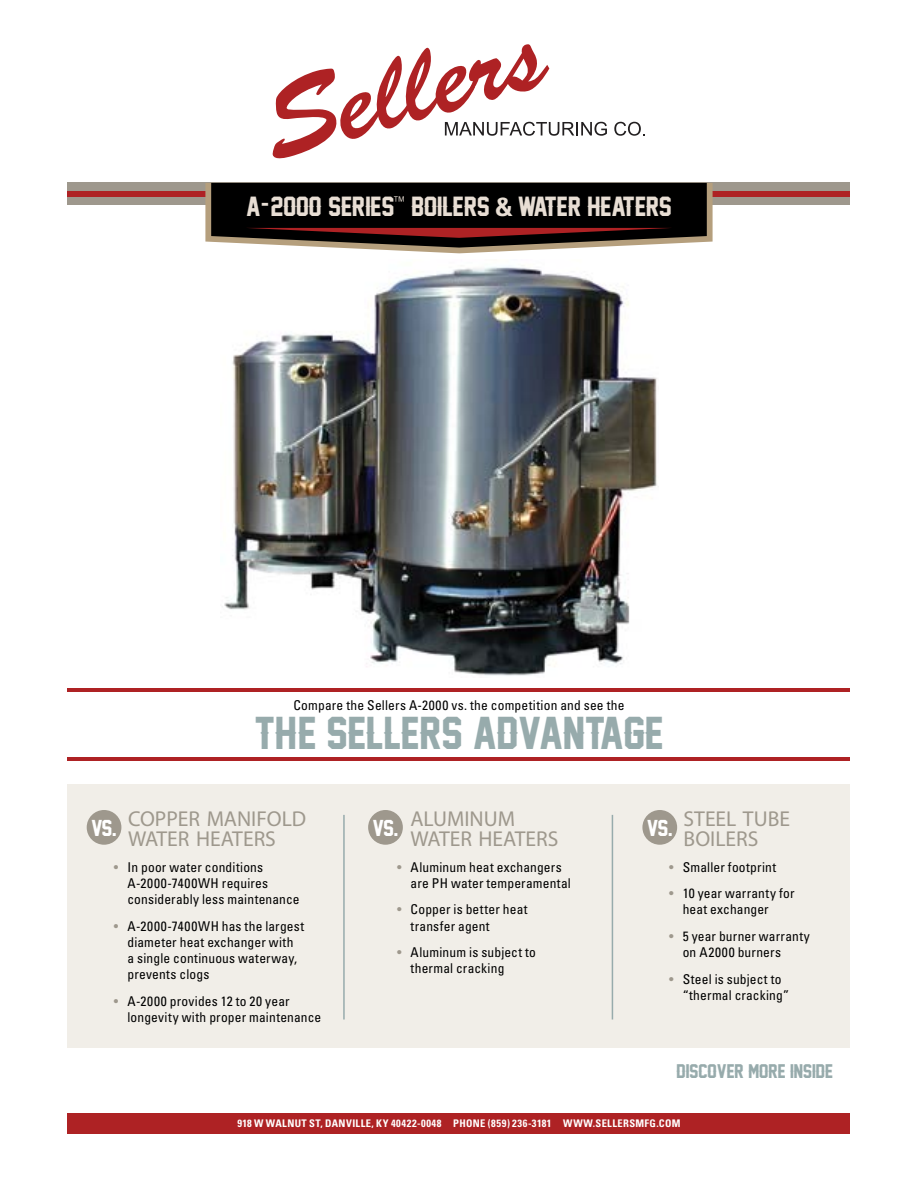
<style>
.page{position:relative;width:918px;height:1188px;background:#fff}
.page>*{position:absolute;margin:0;border:0;box-sizing:border-box;transform-origin:0 0}
.t1{font:42px "Legend M54";color:#97abac}
.t2{font:25.35px "Legend M54";color:#e8ded4}
.t3{font:21.6px/20.2px "Myriad Pro";color:#9e988d}
.t4{font:21px "Legend M54";color:#fff}
.t5{font:18px "Legend M54";color:#97abac}
.t6{font:condensed 13.5px/16.2px "Univers";letter-spacing:.015em;color:#000}
.t7{font:700 condensed 10.5px "Univers";letter-spacing:.045em;color:#fff}
.s1{font-family:"Univers";font-weight:700;font-stretch:condensed}
.s2{color:#9e988d}
</style>
<div class="page">
<div style="left:68px;top:784px;width:782px;height:264px;background:#f1eee8"></div>
<img style="left:224px;top:266px;width:433px;height:410px">
<div style="left:68px;top:183px;width:782px;height:22px;background:#9e988d"></div>
<div style="left:68px;top:191px;width:782px;height:6px;background:#ae2224"></div>
<svg style="left:272px;top:44px;width:335px;height:115px"></svg>
<svg style="left:614px;top:122px;width:31px;height:14px"></svg>
<div style="left:68px;top:1113px;width:782px;height:21px;background:#ae2224"></div>
<svg style="left:205px;top:183px;width:508px;height:70px;background:#302623"></svg>
<hr style="left:68px;top:688px;width:782px;height:4px;background:#ae2224">
<hr style="left:68px;top:757px;width:782px;height:4px;background:#ae2224">
<hr style="left:343px;top:815px;width:2px;height:205px;background:#97abac">
<hr style="left:612px;top:815px;width:1px;height:205px;background:#97abac">
<div style="left:87px;top:810px;width:34px;height:35px;background:#9e988d;border-radius:50%"></div>
<div style="left:368px;top:810px;width:35px;height:35px;background:#9e988d;border-radius:50%"></div>
<div style="left:642px;top:810px;width:35px;height:35px;background:#9e988d;border-radius:50%"></div>
<h2 class="t2" style="left:246px;top:192px;width:427px">A<sup>-</sup>-2000 SERIES<sup>™</sup> BOILERS <span class="s1">&amp;</span> WATER HEATERS</h2>
<p class="t6" style="left:293px;top:697px;width:333px">Compare the Sellers A-2000 vs. the competition and see the</p>
<h1 class="t1" style="left:254px;top:710px;width:411px">THE SELLERS ADVANTAGE</h1>
<h3 class="t3" style="left:128px;top:808px;width:180px">COPPER MANIFOLD<br>WATER HEATERS</h3>
<p class="t6" style="left:127px;top:859px;width:174px;text-indent:-14px"><span class="s2">•</span> In poor water conditions<br>A-2000-7400WH requires considerably less maintenance</p>
<p class="t6" style="left:127px;top:918px;width:178px;text-indent:-14px"><span class="s2">•</span> A-2000-7400WH has the largest diameter heat exchanger with<br>a single continuous waterway, prevents clogs</p>
<p class="t6" style="left:127px;top:993px;width:195px;text-indent:-14px"><span class="s2">•</span> A-2000 provides 12 to 20 year longevity with proper maintenance</p>
<h3 class="t4" style="left:91px;top:816px;width:27px">VS.</h3>
<h3 class="t4" style="left:373px;top:816px;width:27px">VS.</h3>
<h3 class="t3" style="left:410px;top:808px;width:149px">ALUMINUM<br>WATER HEATERS</h3>
<p class="t6" style="left:411px;top:859px;width:162px;text-indent:-14px"><span class="s2">•</span> Aluminum heat exchangers are PH water temperamental</p>
<p class="t6" style="left:411px;top:901px;width:118px;text-indent:-14px"><span class="s2">•</span> Copper is better heat transfer agent</p>
<p class="t6" style="left:411px;top:944px;width:127px;text-indent:-14px"><span class="s2">•</span> Aluminum is subject to thermal cracking</p>
<h3 class="t4" style="left:647px;top:816px;width:27px">VS.</h3>
<h3 class="t3" style="left:684px;top:808px;width:108px">STEEL TUBE<br>BOILERS</h3>
<p class="t6" style="left:669px;top:859px;width:108px"><span class="s2">•</span> Smaller footprint</p>
<p class="t6" style="left:683px;top:885px;width:113px;text-indent:-14px"><span class="s2">•</span> 10 year warranty for heat exchanger</p>
<p class="t6" style="left:683px;top:928px;width:129px;text-indent:-14px"><span class="s2">•</span> 5 year burner warranty on A2000 burners</p>
<p class="t6" style="left:683px;top:970px;width:108px;text-indent:-14px"><span class="s2">•</span> Steel is subject to “thermal cracking”</p>
<h3 class="t5" style="left:677px;top:1062px;width:158px">DISCOVER MORE INSIDE</h3>
<p class="t7" style="left:237px;top:1117px;width:445px">918 W WALNUT ST, DANVILLE, KY 40422-0048 PHONE (859) 236-3181 WWW.SELLERSMFG.COM</p>
</div>
